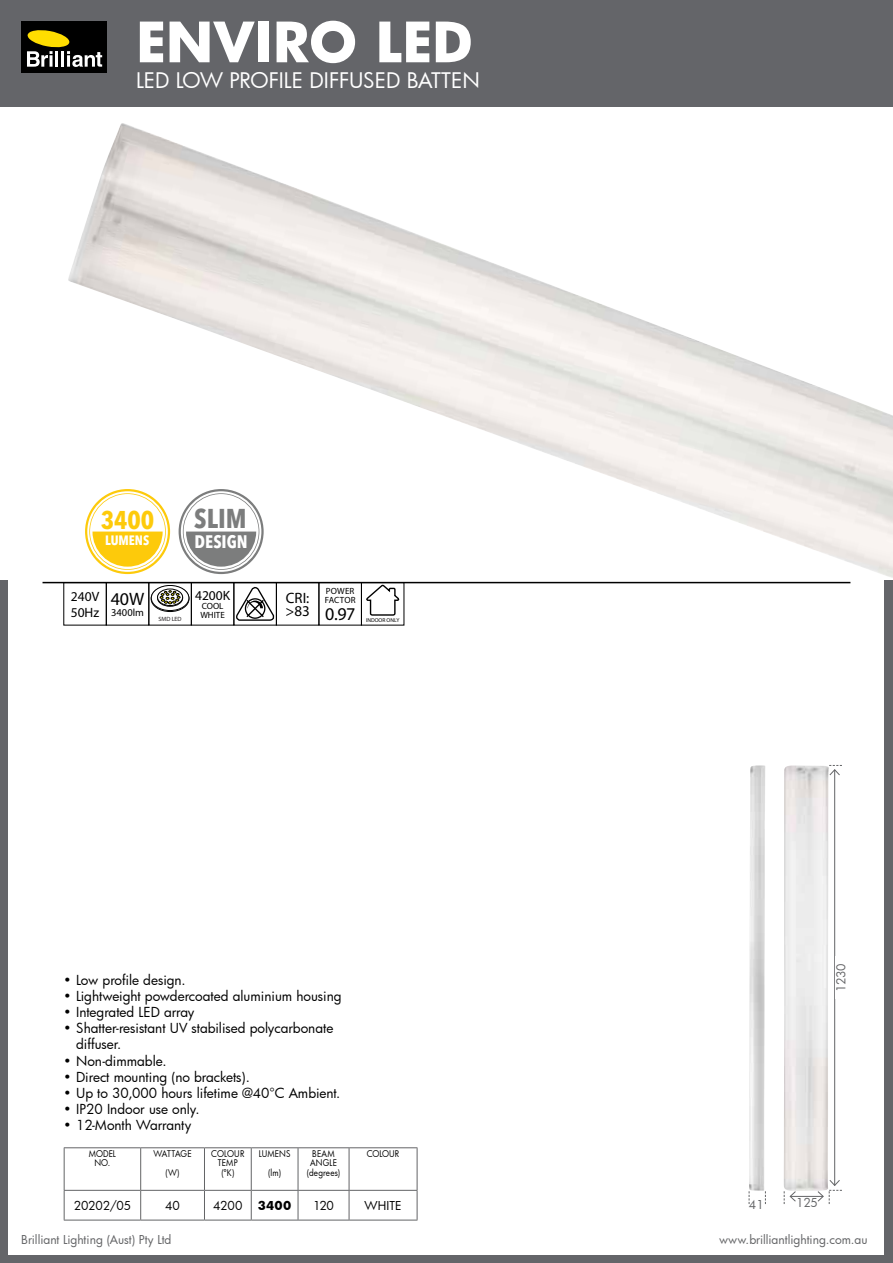
<style>
.page{position:relative;width:893px;height:1263px;background:#fff}
.page>*{position:absolute;margin:0;border:0;box-sizing:border-box;transform-origin:0 0}
.t1{font:700 54px "Futura";color:#fff}
.t2{font:700 condensed 27px "Avenir Next LT Pro";color:#7c7d7d}
.t3{font:700 condensed 25.5px "Avenir Next LT Pro";color:#fdca0b}
.t4{font:21px "Futura";color:#fff}
.t5{font:18px "Myriad Pro";color:#000}
.t6{font:700 condensed 18px "Avenir Next LT Pro";color:#fff}
.t7{font:15px/13.5px "Myriad Pro";color:#000}
.t8{font:13.5px/16.2px "Futura";color:#000}
.t9{font:13.5px/16.2px "Myriad Pro";color:#000}
.t10{font:700 condensed 13.5px "Avenir Next LT Pro";color:#fff}
.t11{font:12px "Futura";color:#636466}
.t12{font:12px "Futura";letter-spacing:-.01em;color:#000}
.t13{font:700 12px "Futura";color:#000}
.t14{font:10.5px "Myriad Pro";color:#000}
.t15{font:9px/9.8px "Futura";letter-spacing:.01em;color:#000;text-align:center;scale:.9 1}
.t16{font:9px/9px "Myriad Pro";color:#000}
.t17{font:9px/19.4px "Futura";letter-spacing:-.02em;color:#000;text-align:center;scale:.9 1}
.t18{font:6.15px "Myriad Pro";color:#231f20}
.t19{font:5.55px "Myriad Pro";color:#000}
</style>
<div class="page">
<div style="left:0;top:580px;width:893px;height:683px;background:#646569"></div>
<div style="left:0;top:0;width:893px;height:106px;background:#646569"></div>
<div style="left:9px;top:572px;width:875px;height:682px;background:#fff"></div>
<hr style="left:43px;top:582px;width:807px;height:1px;background:#000">
<div style="left:63px;top:582px;width:44px;height:43px;border:1px solid #000"></div>
<div style="left:106px;top:582px;width:43px;height:43px;border:1px solid #000"></div>
<svg style="left:151px;top:586px;width:38px;height:25px"></svg>
<div style="left:151px;top:586px;width:38px;height:26px;border:1px solid #000;border-radius:50%"></div>
<svg style="left:151px;top:585px;width:38px;height:25px"></svg>
<div style="left:151px;top:585px;width:38px;height:26px;border:1px solid #000;border-radius:50%"></div>
<div style="left:158px;top:590px;width:25px;height:16px;background:#131313;border-radius:50%"></div>
<svg style="left:158px;top:589px;width:25px;height:16px"></svg>
<div style="left:157px;top:589px;width:26px;height:17px;border:1px solid #000;border-radius:50%"></div>
<svg style="left:160px;top:590px;width:20px;height:14px"></svg>
<div style="left:148px;top:582px;width:44px;height:43px;border:1px solid #000"></div>
<div style="left:191px;top:582px;width:43px;height:43px;border:1px solid #000"></div>
<svg style="left:236px;top:587px;width:38px;height:34px"></svg>
<div style="left:233px;top:582px;width:44px;height:43px;border:1px solid #000"></div>
<svg style="left:366px;top:585px;width:33px;height:31px"></svg>
<div style="left:361px;top:582px;width:43px;height:43px;border:1px solid #000"></div>
<div style="left:21px;top:21px;width:86px;height:51px;background:#000"></div>
<svg style="left:27px;top:30px;width:75px;height:37px"></svg>
<svg style="left:765px;top:1191px;width:1px;height:13px"></svg>
<hr style="left:834px;top:770px;width:1px;height:415px;background:#636466">
<svg style="left:829px;top:765px;width:13px;height:11px"></svg>
<hr style="left:790px;top:1196px;width:33px;height:1px;background:#636466">
<svg style="left:817px;top:1179px;width:25px;height:25px"></svg>
<svg style="left:784px;top:1191px;width:12px;height:13px"></svg>
<hr style="left:64px;top:1147px;width:77px;height:1px;background:#636466">
<hr style="left:64px;top:1148px;width:1px;height:42px;background:#636466">
<hr style="left:141px;top:1147px;width:63px;height:1px;background:#636466">
<hr style="left:140px;top:1148px;width:1px;height:42px;background:#636466">
<hr style="left:204px;top:1147px;width:47px;height:1px;background:#636466">
<hr style="left:204px;top:1148px;width:1px;height:42px;background:#636466">
<hr style="left:251px;top:1147px;width:47px;height:1px;background:#636466">
<hr style="left:251px;top:1148px;width:1px;height:42px;background:#636466">
<hr style="left:298px;top:1147px;width:51px;height:1px;background:#636466">
<hr style="left:298px;top:1148px;width:1px;height:42px;background:#636466">
<hr style="left:349px;top:1147px;width:68px;height:1px;background:#636466">
<hr style="left:349px;top:1148px;width:1px;height:42px;background:#636466">
<hr style="left:417px;top:1148px;width:1px;height:42px;background:#636466">
<hr style="left:64px;top:1190px;width:77px;height:1px;background:#636466">
<svg style="left:64px;top:1191px;width:1px;height:29px"></svg>
<hr style="left:141px;top:1190px;width:63px;height:1px;background:#636466">
<svg style="left:140px;top:1191px;width:1px;height:29px"></svg>
<hr style="left:204px;top:1190px;width:47px;height:1px;background:#636466">
<svg style="left:204px;top:1191px;width:1px;height:29px"></svg>
<hr style="left:251px;top:1190px;width:47px;height:1px;background:#636466">
<svg style="left:251px;top:1191px;width:1px;height:29px"></svg>
<hr style="left:298px;top:1190px;width:51px;height:1px;background:#636466">
<svg style="left:298px;top:1191px;width:1px;height:29px"></svg>
<hr style="left:349px;top:1190px;width:68px;height:1px;background:#636466">
<svg style="left:349px;top:1191px;width:1px;height:29px"></svg>
<svg style="left:417px;top:1191px;width:1px;height:29px"></svg>
<hr style="left:64px;top:1220px;width:77px;height:1px;background:#636466">
<hr style="left:141px;top:1220px;width:63px;height:1px;background:#636466">
<hr style="left:204px;top:1220px;width:47px;height:1px;background:#636466">
<hr style="left:251px;top:1220px;width:47px;height:1px;background:#636466">
<hr style="left:298px;top:1220px;width:51px;height:1px;background:#636466">
<hr style="left:349px;top:1220px;width:68px;height:1px;background:#636466">
<img style="left:68px;top:123px;width:825px;height:455px">
<div style="left:276px;top:582px;width:43px;height:43px;border:1px solid #000"></div>
<div style="left:319px;top:582px;width:43px;height:43px;border:1px solid #000"></div>
<img style="left:749px;top:765px;width:16px;height:426px">
<img style="left:784px;top:765px;width:45px;height:426px">
<h1 class="t1" style="left:136px;top:4px;width:338px">ENVIRO LED</h1>
<h3 class="t4" style="left:136px;top:66px;width:345px">LED LOW PROFILE DIFFUSED BATTEN</h3>
<h3 class="t3" style="left:101px;top:504px;width:55px">3400</h3>
<p class="t10" style="left:105px;top:532px;width:46px">LUMENS</p>
<h2 class="t2" style="left:194px;top:502px;width:54px">SLIM</h2>
<h3 class="t6" style="left:195px;top:530px;width:55px">DESIGN</h3>
<p class="t9" style="left:71px;top:588px;width:30px">240V<br>50Hz</p>
<h3 class="t5" style="left:111px;top:588px;width:35px">40W</h3>
<p class="t14" style="left:111px;top:606px;width:34px">3400lm</p>
<p class="t18" style="left:158px;top:615px;width:25px">SMD LED</p>
<p class="t9" style="left:195px;top:587px;width:37px">4200K</p>
<p class="t16" style="left:200px;top:601px;width:26px">COOL<br>WHITE</p>
<p class="t7" style="left:285px;top:591px;width:26px">CRI: &gt;83</p>
<p class="t16" style="left:325px;top:587px;width:32px">POWER<br>FACTOR</p>
<h3 class="t5" style="left:325px;top:603px;width:32px">0.97</h3>
<p class="t19" style="left:366px;top:616px;width:35px">INDOOR ONLY</p>
<p class="t8" style="left:63px;top:971px;width:124px">• Low profile design.</p>
<p class="t8" style="left:63px;top:987px;width:280px">• Lightweight powdercoated aluminium housing</p>
<p class="t8" style="left:63px;top:1004px;width:133px">• Integrated LED array</p>
<p class="t8" style="left:76px;top:1020px;width:259px;text-indent:-13px">• Shatter-resistant UV stabilised polycarbonate diffuser.</p>
<p class="t8" style="left:63px;top:1052px;width:105px">• Non-dimmable.</p>
<p class="t8" style="left:63px;top:1068px;width:188px">• Direct mounting (no brackets).</p>
<p class="t8" style="left:63px;top:1085px;width:279px">• Up to 30,000 hours lifetime @40°C Ambient.</p>
<p class="t8" style="left:63px;top:1101px;width:138px">• IP20 Indoor use only.</p>
<p class="t8" style="left:63px;top:1117px;width:129px">• 12-Month Warranty</p>
<p class="t15" style="left:89px;top:1148px;width:31px">MODEL<br>NO.</p>
<p class="t17" style="left:153px;top:1143px;width:44px">WATTAGE (W)</p>
<p class="t15" style="left:211px;top:1148px;width:38px">COLOUR<br>TEMP (ºK)</p>
<p class="t15" style="left:259px;top:1143px;width:37px;line-height:19.4px">LUMENS (lm)</p>
<p class="t15" style="left:307px;top:1148px;width:39px">BEAM<br>ANGLE (degrees)</p>
<p class="t15" style="left:367px;top:1148px;width:37px">COLOUR</p>
<p class="t12" style="left:74px;top:1197px;width:59px">20202/05</p>
<p class="t12" style="left:165px;top:1197px;width:16px">40</p>
<p class="t12" style="left:213px;top:1197px;width:31px">4200</p>
<p class="t13" style="left:258px;top:1197px;width:35px">3400</p>
<p class="t12" style="left:313px;top:1197px;width:22px">120</p>
<p class="t12" style="left:365px;top:1197px;width:39px">WHITE</p>
<p class="t11" style="left:833px;top:992px;width:30px;rotate:-90deg">1230</p>
<p class="t11" style="left:749px;top:1196px;width:16px">41</p>
<p class="t11" style="left:796px;top:1195px;width:23px">125</p>
<p class="t11" style="left:21px;top:1231px;width:152px">Brilliant Lighting (Aust) Pty Ltd</p>
<p class="t11" style="left:719px;top:1231px;width:150px">www.brilliantlighting.com.au</p>
</div>
